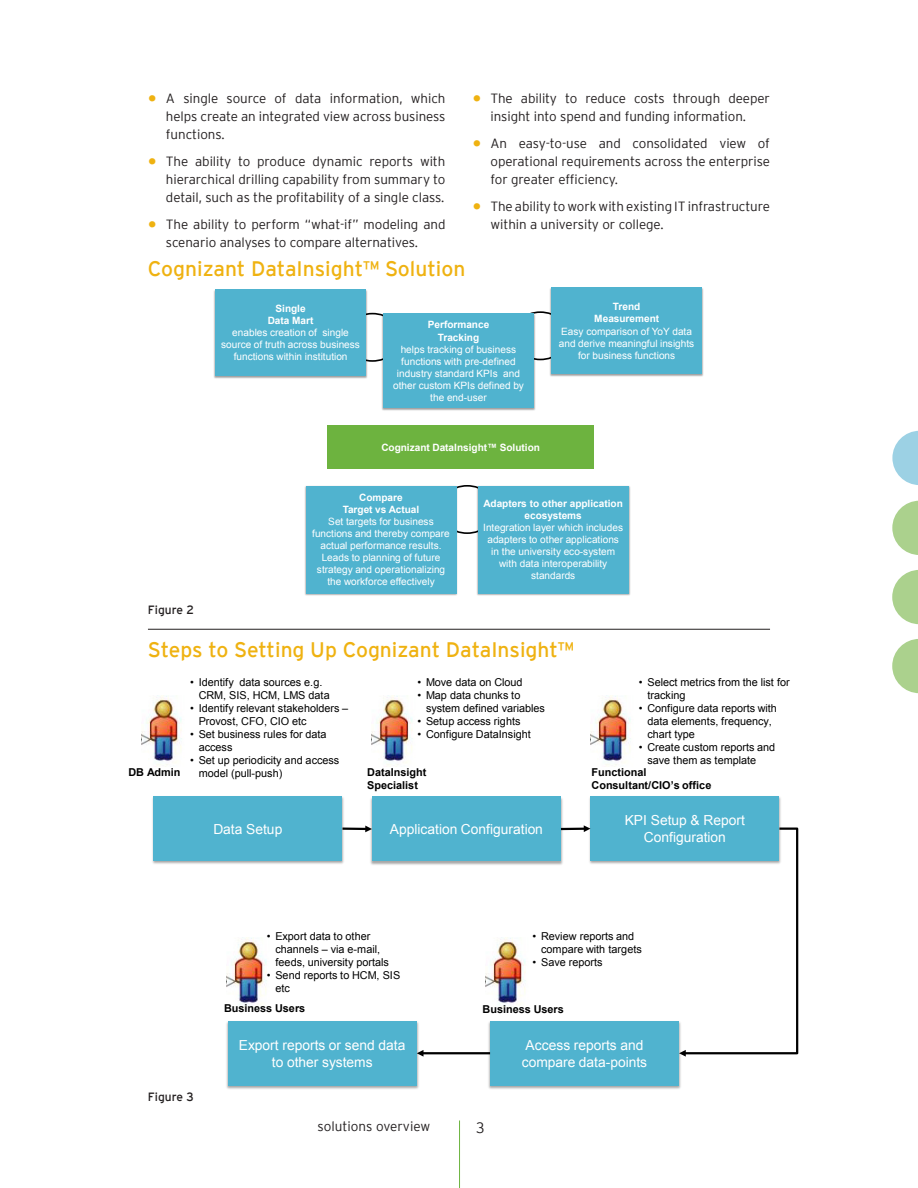
<style>
.page{position:relative;width:918px;height:1188px;background:#fff}
.page>*{position:absolute;margin:0;border:0;box-sizing:border-box;transform-origin:0 0}
.t1{font:21px "Interstate";color:#efb211}
.t2{font:300 15px "Interstate";color:#231f20}
.t3{font:13.8px/16.5px "Arial";color:#fff;text-align:center}
.t4{font:300 13.5px "Interstate";color:#231f20}
.t5{font:300 13.35px/17.9px "Interstate";letter-spacing:-.005em;color:#231f20;text-align:justify}
.t6{font:12px "Interstate";color:#231f20}
.t7{font:10.8px/13px "Arial";color:#000}
.t8{font:700 10.8px/13px "Arial";color:#000}
.t9{font:10.05px/12px "Arial";color:#fff;text-align:center}
.t10{font:700 10.05px "Arial";color:#fff}
.s1{font-weight:400;font-size:21px;color:#efb211}
.s2{font-weight:700}
</style>
<div class="page">
<svg style="left:892px;top:431px;width:26px;height:54px"></svg>
<svg style="left:892px;top:501px;width:26px;height:54px"></svg>
<svg style="left:892px;top:570px;width:26px;height:54px"></svg>
<svg style="left:892px;top:639px;width:26px;height:54px"></svg>
<hr style="left:459px;top:1120px;width:1px;height:68px;background:#6cb43f">
<hr style="left:148px;top:629px;width:622px;height:1px;background:#231f20">
<div style="left:438px;top:485px;width:58px;height:49px;border:2px solid #000;border-radius:50%"></div>
<div style="left:512px;top:311px;width:57px;height:49px;border:2px solid #000;border-radius:50%"></div>
<div style="left:327px;top:425px;width:267px;height:44px;background:#6db33f"></div>
<img style="left:214px;top:289px;width:154px;height:90px">
<img style="left:214px;top:298px;width:157px;height:74px">
<div style="left:215px;top:290px;width:151px;height:86px;background:#50b3cf"></div>
<img style="left:381px;top:312px;width:155px;height:99px">
<img style="left:385px;top:314px;width:150px;height:97px">
<div style="left:383px;top:314px;width:151px;height:94px;background:#50b3cf"></div>
<img style="left:305px;top:487px;width:156px;height:109px">
<div style="left:306px;top:486px;width:150px;height:107px;background:#50b3cf"></div>
<img style="left:549px;top:287px;width:155px;height:90px">
<div style="left:551px;top:288px;width:151px;height:86px;background:#50b3cf"></div>
<img style="left:476px;top:486px;width:155px;height:110px">
<img style="left:475px;top:493px;width:156px;height:98px">
<div style="left:478px;top:486px;width:151px;height:107px;background:#50b3cf"></div>
<img style="left:152px;top:797px;width:194px;height:67px">
<div style="left:153px;top:796px;width:189px;height:65px;background:#50b3cf"></div>
<img style="left:370px;top:796px;width:194px;height:69px">
<div style="left:372px;top:797px;width:189px;height:64px;background:#50b3cf"></div>
<img style="left:589px;top:797px;width:192px;height:67px">
<div style="left:590px;top:796px;width:189px;height:65px;background:#50b3cf"></div>
<img style="left:226px;top:1022px;width:193px;height:67px">
<div style="left:228px;top:1021px;width:189px;height:65px;background:#50b3cf"></div>
<hr style="left:342px;top:828px;width:24px;height:2px;background:#000">
<svg style="left:365px;top:826px;width:7px;height:6px"></svg>
<hr style="left:561px;top:828px;width:24px;height:2px;background:#000">
<svg style="left:584px;top:825px;width:6px;height:7px"></svg>
<svg style="left:679px;top:826px;width:120px;height:231px"></svg>
<img style="left:142px;top:696px;width:40px;height:71px">
<img style="left:372px;top:696px;width:41px;height:71px">
<img style="left:590px;top:696px;width:41px;height:71px">
<img style="left:226px;top:938px;width:41px;height:71px">
<img style="left:487px;top:1019px;width:195px;height:70px">
<div style="left:490px;top:1021px;width:189px;height:65px;background:#50b3cf"></div>
<hr style="left:422px;top:1052px;width:68px;height:2px;background:#000">
<svg style="left:417px;top:1050px;width:7px;height:7px"></svg>
<img style="left:486px;top:938px;width:40px;height:71px">
<p class="t5" style="left:166px;top:90px;width:281px;text-indent:-18px"><span class="s1">•</span> A single source of data information, which helps create an integrated view across business functions.</p>
<p class="t5" style="left:166px;top:152px;width:281px;text-indent:-18px"><span class="s1">•</span> The ability to produce dynamic reports with hierarchical drilling capability from summary to detail, such as the profitability of a single class.</p>
<p class="t5" style="left:166px;top:215px;width:281px;text-indent:-18px"><span class="s1">•</span> The ability to perform “what-if” modeling and scenario analyses to compare alternatives.</p>
<p class="t1" style="left:148px;top:257px;width:319px">Cognizant DataInsight™ Solution</p>
<p class="t5" style="left:472px;top:90px;width:299px;text-align:center"><span class="s1">•</span> The ability to reduce costs through deeper insight into spend and funding information.</p>
<p class="t5" style="left:491px;top:135px;width:281px;text-indent:-18px"><span class="s1">•</span> An easy-to-use and consolidated view of operational requirements across the enterprise for greater efficiency.</p>
<p class="t5" style="left:491px;top:197px;width:281px;text-indent:-18px"><span class="s1">•</span> The ability to work with existing IT infrastructure within a university or college.</p>
<p class="t9" style="left:221px;top:303px;width:140px"><span class="s2">Single<br>Data Mart<br></span>enables creation of single source of truth across business functions within institution</p>
<p class="t9" style="left:393px;top:319px;width:132px"><span class="s2">Performance<br>Tracking<br></span>helps tracking of business functions with pre-defined industry standard KPIs and other custom KPIs defined by the end-user</p>
<p class="t10" style="left:381px;top:440px;width:160px">Cognizant DataInsight™ Solution</p>
<p class="t9" style="left:559px;top:301px;width:137px"><span class="s2">Trend<br>Measurement<br></span>Easy comparison of YoY data and derive meaningful insights for business functions</p>
<p class="t9" style="left:312px;top:492px;width:139px"><span class="s2">Compare<br>Target vs Actual<br></span>Set targets for business functions and thereby compare actual performance results.<br>Leads to planning of future strategy and operationalizing the workforce effectively</p>
<p class="t9" style="left:483px;top:498px;width:141px"><span class="s2">Adapters to other application ecosystems<br></span>Integration layer which includes adapters to other applications in the university eco-system with data interoperability standards</p>
<p class="t6" style="left:148px;top:603px;width:48px">Figure 2</p>
<p class="t1" style="left:148px;top:638px;width:428px">Steps to Setting Up Cognizant DataInsight™</p>
<p class="t7" style="left:199px;top:676px;width:133px;text-indent:-9px">• Identify data sources e.g.<br>CRM, SIS, HCM, LMS data</p>
<p class="t7" style="left:199px;top:702px;width:151px;text-indent:-9px">• Identify relevant stakeholders –<br>Provost, CFO, CIO etc</p>
<p class="t7" style="left:199px;top:728px;width:129px;text-indent:-9px">• Set business rules for data access</p>
<p class="t7" style="left:199px;top:754px;width:142px;text-indent:-9px">• Set up periodicity and access model (pull-push)</p>
<p class="t7" style="left:647px;top:676px;width:144px;text-indent:-9px">• Select metrics from the list for tracking</p>
<p class="t7" style="left:647px;top:702px;width:131px;text-indent:-9px">• Configure data reports with data elements, frequency, chart type</p>
<p class="t7" style="left:647px;top:741px;width:129px;text-indent:-9px">• Create custom reports and save them as template</p>
<p class="t7" style="left:417px;top:676px;width:107px">• Move data on Cloud</p>
<p class="t7" style="left:426px;top:689px;width:120px;text-indent:-9px">• Map data chunks to system defined variables</p>
<p class="t7" style="left:417px;top:715px;width:105px">• Setup access rights</p>
<p class="t7" style="left:417px;top:728px;width:115px">• Configure DataInsight</p>
<p class="t8" style="left:128px;top:766px;width:54px">DB Admin</p>
<p class="t8" style="left:367px;top:766px;width:61px">DataInsight<br>Specialist</p>
<p class="t8" style="left:592px;top:766px;width:121px">Functional<br>Consultant/CIO’s office</p>
<p class="t3" style="left:213px;top:821px;width:70px">Data Setup</p>
<p class="t3" style="left:390px;top:821px;width:155px">Application Configuration</p>
<p class="t3" style="left:625px;top:812px;width:122px">KPI Setup &amp; Report<br>Configuration</p>
<p class="t7" style="left:541px;top:930px;width:102px;text-indent:-9px">• Review reports and compare with targets</p>
<p class="t7" style="left:533px;top:956px;width:72px">• Save reports</p>
<p class="t7" style="left:275px;top:930px;width:115px;text-indent:-9px">• Export data to other channels – via e-mail, feeds, university portals</p>
<p class="t7" style="left:275px;top:969px;width:126px;text-indent:-9px">• Send reports to HCM, SIS etc</p>
<p class="t8" style="left:224px;top:1002px;width:83px">Business Users</p>
<p class="t8" style="left:483px;top:1003px;width:83px">Business Users</p>
<p class="t6" style="left:148px;top:1090px;width:47px">Figure 3</p>
<p class="t3" style="left:239px;top:1037px;width:168px">Export reports or send data to other systems</p>
<p class="t4" style="left:318px;top:1119px;width:114px">solutions overview</p>
<p class="t2" style="left:476px;top:1119px;width:10px">3</p>
<p class="t3" style="left:522px;top:1037px;width:127px;text-align:left">Access reports and compare data-points</p>
</div>
